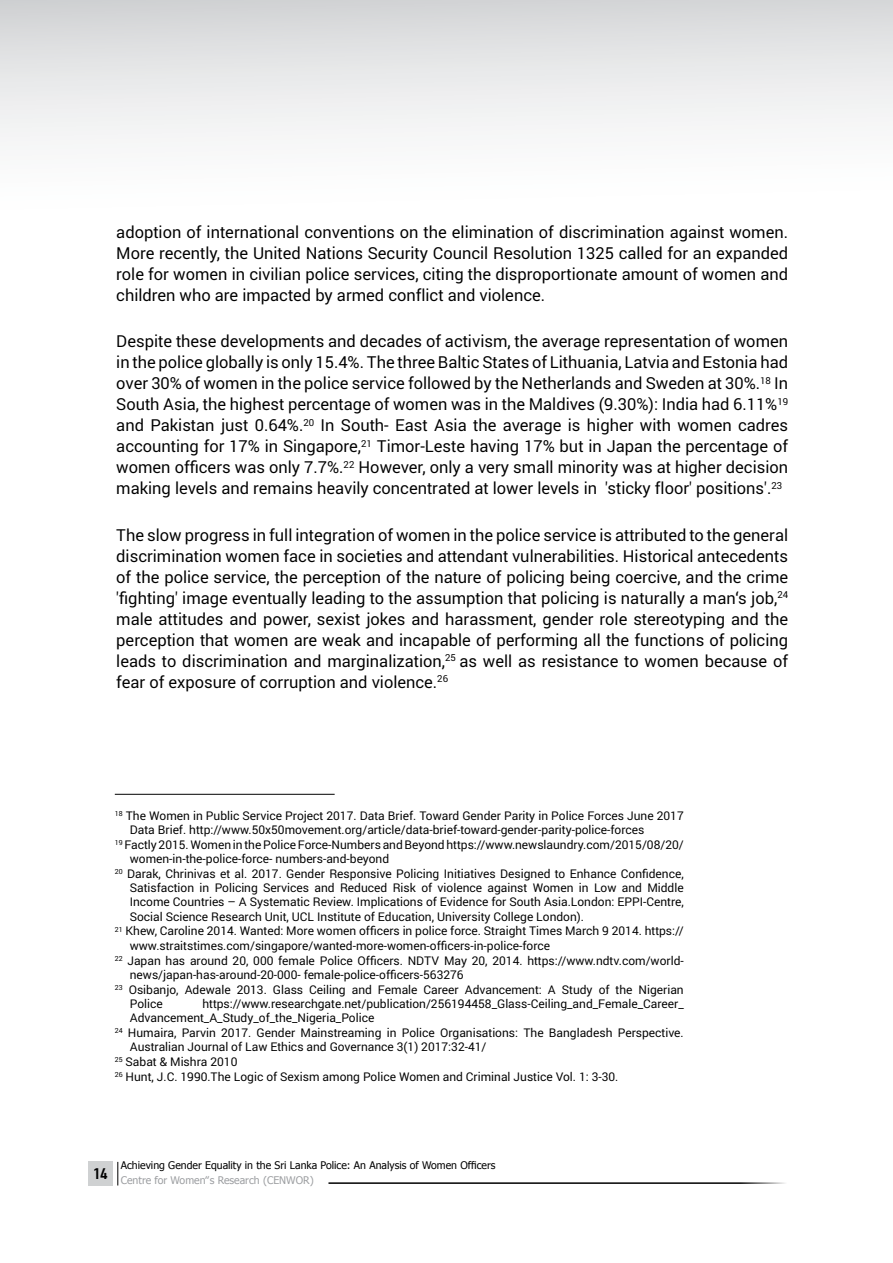
<style>
.page{position:relative;width:893px;height:1263px;background:#fff}
.page>*{position:absolute;margin:0;border:0;box-sizing:border-box;transform-origin:0 0}
.t1{font:16.5px/21px "Roboto";color:#000;text-align:justify}
.t2{font:700 15px "DIN Condensed";color:#000;scale:1.25 1}
.t3{font:12px "Roboto";color:#000}
.t4{font:10.5px "Tahoma";color:#000}
.t5{font:10.5px "Tahoma";color:#9d9fa2}
</style>
<div class="page">
<svg style="left:118px;top:1162px;width:1px;height:23px"></svg>
<hr style="left:328px;top:1182px;width:465px;height:2px;background:#000">
<div style="left:88px;top:1161px;width:25px;height:25px;background:#cfd1d2"></div>
<div style="left:0;top:0;width:893px;height:318px;background:linear-gradient(to bottom,#dedfe0,#fff)"></div>
<hr style="left:115px;top:794px;width:220px;height:1px;background:#000">
<p class="t1" style="left:116px;top:221px;width:673px">adoption of international conventions on the elimination of discrimination against women.<br>More recently, the United Nations Security Council Resolution 1325 called for an expanded role for women in civilian police services, citing the disproportionate amount of women and children who are impacted by armed conflict and violence.</p>
<p class="t1" style="left:116px;top:330px;width:673px">Despite these developments and decades of activism, the average representation of women in the police globally is only 15.4%. The three Baltic States of Lithuania, Latvia and Estonia had over 30% of women in the police service followed by the Netherlands and Sweden at 30%.<sup>18</sup> In South Asia, the highest percentage of women was in the Maldives (9.30%): India had 6.11%<sup>19 </sup>and Pakistan just 0.64%.<sup>20</sup> In South- East Asia the average is higher with women cadres accounting for 17% in Singapore,<sup>21</sup> Timor-Leste having 17% but in Japan the percentage of women officers was only 7.7%.<sup>22</sup> However, only a very small minority was at higher decision making levels and remains heavily concentrated at lower levels in 'sticky floor' positions'.<sup>23</sup></p>
<p class="t1" style="left:116px;top:524px;width:673px">The slow progress in full integration of women in the police service is attributed to the general discrimination women face in societies and attendant vulnerabilities. Historical antecedents of the police service, the perception of the nature of policing being coercive, and the crime 'fighting' image eventually leading to the assumption that policing is naturally a man‘s job,<sup>24 </sup>male attitudes and power, sexist jokes and harassment, gender role stereotyping and the perception that women are weak and incapable of performing all the functions of policing leads to discrimination and marginalization,<sup>25</sup> as well as resistance to women because of fear of exposure of corruption and violence.<sup>26</sup></p>
<p class="t3" style="left:115px;top:807px;width:570px"><sup>18</sup> The Women in Public Service Project 2017. Data Brief. Toward Gender Parity in Police Forces June 2017</p>
<p class="t3" style="left:130px;top:821px;width:516px">Data Brief. http://www.50x50movement.org/article/data-brief-toward-gender-parity-police-forces</p>
<p class="t3" style="left:115px;top:836px;width:570px"><sup>19</sup> Factly 2015. Women in the Police Force-Numbers and Beyond https://www.newslaundry.com/2015/08/20/</p>
<p class="t3" style="left:130px;top:850px;width:261px">women-in-the-police-force- numbers-and-beyond</p>
<p class="t3" style="left:115px;top:865px;width:570px"><sup>20</sup> Darak, Chrinivas et al. 2017. Gender Responsive Policing Initiatives Designed to Enhance Confidence,</p>
<p class="t3" style="left:130px;top:879px;width:555px">Satisfaction in Policing Services and Reduced Risk of violence against Women in Low and Middle</p>
<p class="t3" style="left:130px;top:894px;width:555px">Income Countries – A Systematic Review. Implications of Evidence for South Asia.London: EPPI-Centre,</p>
<p class="t3" style="left:130px;top:908px;width:456px">Social Science Research Unit, UCL Institute of Education, University College London).</p>
<p class="t3" style="left:115px;top:923px;width:570px"><sup>21</sup> Khew, Caroline 2014. Wanted: More women officers in police force. Straight Times March 9 2014. https://</p>
<p class="t3" style="left:130px;top:937px;width:422px">www.straitstimes.com/singapore/wanted-more-women-officers-in-police-force</p>
<p class="t3" style="left:115px;top:952px;width:570px"><sup>22</sup> Japan has around 20, 000 female Police Officers. NDTV May 20, 2014. https://www.ndtv.com/world-</p>
<p class="t3" style="left:130px;top:966px;width:335px">news/japan-has-around-20-000- female-police-officers-563276</p>
<p class="t3" style="left:115px;top:981px;width:570px"><sup>23</sup> Osibanjo, Adewale 2013. Glass Ceiling and Female Career Advancement: A Study of the Nigerian</p>
<p class="t3" style="left:130px;top:995px;width:34px">Police</p>
<p class="t3" style="left:202px;top:995px;width:483px">https://www.researchgate.net/publication/256194458_Glass-Ceiling_and_Female_Career_</p>
<p class="t3" style="left:130px;top:1010px;width:246px">Advancement_A_Study_of_the_Nigeria_Police</p>
<p class="t3" style="left:115px;top:1024px;width:570px"><sup>24</sup> Humaira, Parvin 2017. Gender Mainstreaming in Police Organisations: The Bangladesh Perspective.</p>
<p class="t3" style="left:130px;top:1039px;width:358px">Australian Journal of Law Ethics and Governance 3(1) 2017:32-41/</p>
<p class="t3" style="left:115px;top:1053px;width:124px"><sup>25</sup> Sabat &amp; Mishra 2010</p>
<p class="t3" style="left:115px;top:1068px;width:505px"><sup>26</sup> Hunt, J.C. 1990.The Logic of Sexism among Police Women and Criminal Justice Vol. 1: 3-30.</p>
<p class="t2" style="left:93px;top:1165px;width:13px">14</p>
<p class="t4" style="left:121px;top:1158px;width:376px">Achieving Gender Equality in the Sri Lanka Police: An Analysis of Women Officers</p>
<p class="t5" style="left:121px;top:1173px;width:194px">Centre for Women‟s Research (CENWOR)</p>
</div>
